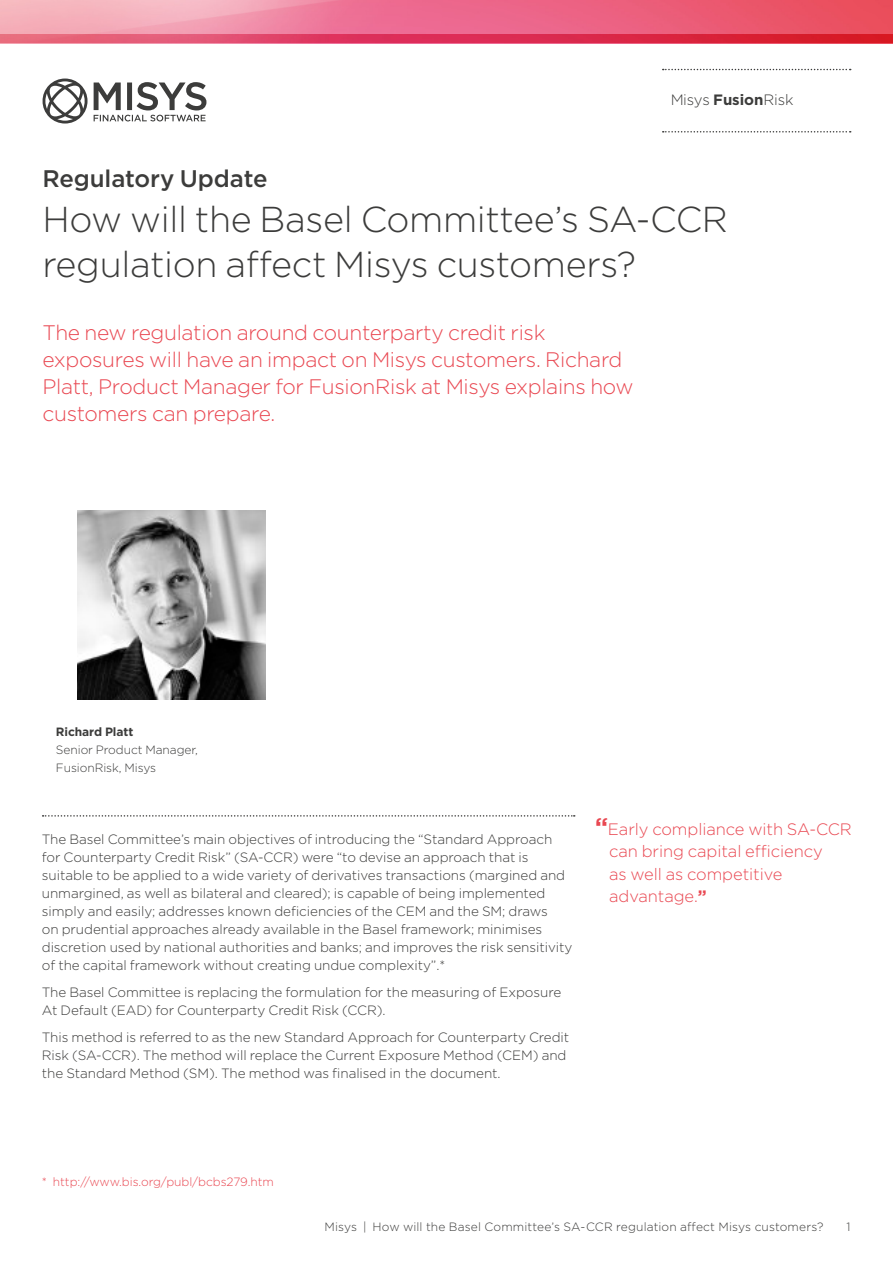
<style>
.page{position:relative;width:893px;height:1263px;background:#fff}
.page>*{position:absolute;margin:0;border:0;box-sizing:border-box;transform-origin:0 0}
.t1{font:300 36px/45px "Gotham";letter-spacing:-.01em;color:#3c3c3b}
.t2{font:500 24px "Gotham";letter-spacing:-.005em;color:#3c3c3b}
.Text__Standard_First{font:300 21px/27px "Gotham";letter-spacing:-.015em;color:#e94852}
.PULL-QUOTE{font:300 16.5px/22.5px "Gotham";letter-spacing:-.005em;color:#e94852}
.t3{font:300 15px "Gotham";letter-spacing:-.005em;color:#3c3c3b}
.Text__Body{font:300 13.5px/18px "Gotham";letter-spacing:-.005em;color:#3c3c3b}
.PULL-QUOTE_Author_Ti{font:300 12px "Gotham";color:#3c3c3b}
.Diagram_Info{font:300 12px "Gotham";letter-spacing:-.005em;color:#e94852}
.PULL-QUOTE_Author_Na{font:700 12px "Gotham";letter-spacing:-.005em;color:#3c3c3b}
.FOLIO___Page_No{font:300 12px "Gotham";color:#3c3c3b}
.s1{font-weight:700}
.s2{font-weight:700;font-size:24px}
</style>
<div class="page">
<img style="left:0;top:0;width:893px;height:35px">
<img style="left:0;top:35px;width:893px;height:8px">
<img style="left:77px;top:511px;width:189px;height:188px">
<svg style="left:43px;top:815px;width:532px;height:2px"></svg>
<svg style="left:94px;top:82px;width:112px;height:39px"></svg>
<svg style="left:43px;top:79px;width:45px;height:45px"></svg>
<svg style="left:663px;top:69px;width:188px;height:1px"></svg>
<svg style="left:663px;top:131px;width:188px;height:2px"></svg>
<p class="t3" style="left:670px;top:90px;width:125px">Misys <span class="s1">Fusion</span>Risk</p>
<h2 class="t2" style="left:43px;top:162px;width:227px">Regulatory Update</h2>
<h1 class="t1" style="left:43px;top:195px;width:687px">How will the Basel Committee’s SA-CCR regulation affect Misys customers?</h1>
<p class="Text__Standard_First" style="left:43px;top:318px;width:593px">The new regulation around counterparty credit risk exposures will have an impact on Misys customers. Richard Platt, Product Manager for FusionRisk at Misys explains how customers can prepare.</p>
<p class="PULL-QUOTE_Author_Na" style="left:56px;top:723px;width:79px">Richard Platt</p>
<p class="PULL-QUOTE_Author_Ti" style="left:56px;top:742px;width:144px">Senior Product Manager,</p>
<p class="PULL-QUOTE_Author_Ti" style="left:56px;top:760px;width:102px">FusionRisk, Misys</p>
<p class="Text__Body" style="left:42px;top:829px;width:532px">The Basel Committee’s main objectives of introducing the “Standard Approach for Counterparty Credit Risk” (SA-CCR) were “to devise an approach that is suitable to be applied to a wide variety of derivatives transactions (margined and unmargined, as well as bilateral and cleared); is capable of being implemented simply and easily; addresses known deficiencies of the CEM and the SM; draws<br>on prudential approaches already available in the Basel framework; minimises discretion used by national authorities and banks; and improves the risk sensitivity of the capital framework without creating undue complexity”.*</p>
<p class="Text__Body" style="left:42px;top:982px;width:521px">The Basel Committee is replacing the formulation for the measuring of Exposure<br>At Default (EAD) for Counterparty Credit Risk (CCR).</p>
<p class="Text__Body" style="left:42px;top:1027px;width:529px">This method is referred to as the new Standard Approach for Counterparty Credit<br>Risk (SA-CCR). The method will replace the Current Exposure Method (CEM) and the Standard Method (SM). The method was finalised in the document.</p>
<p class="PULL-QUOTE" style="left:609px;top:817px;width:244px;text-indent:-14px"><span class="s2">“</span>Early compliance with SA-CCR can bring capital efficiency<br>as well as competitive advantage.<span class="s1">”</span></p>
<p class="Diagram_Info" style="left:42px;top:1174px;width:234px">* http://www.bis.org/publ/bcbs279.htm</p>
<p class="PULL-QUOTE_Author_Ti" style="left:325px;top:1219px;width:500px">Misys | How will the Basel Committee’s SA-CCR regulation affect Misys customers?</p>
<p class="FOLIO___Page_No" style="left:846px;top:1219px;width:6px">1</p>
</div>
